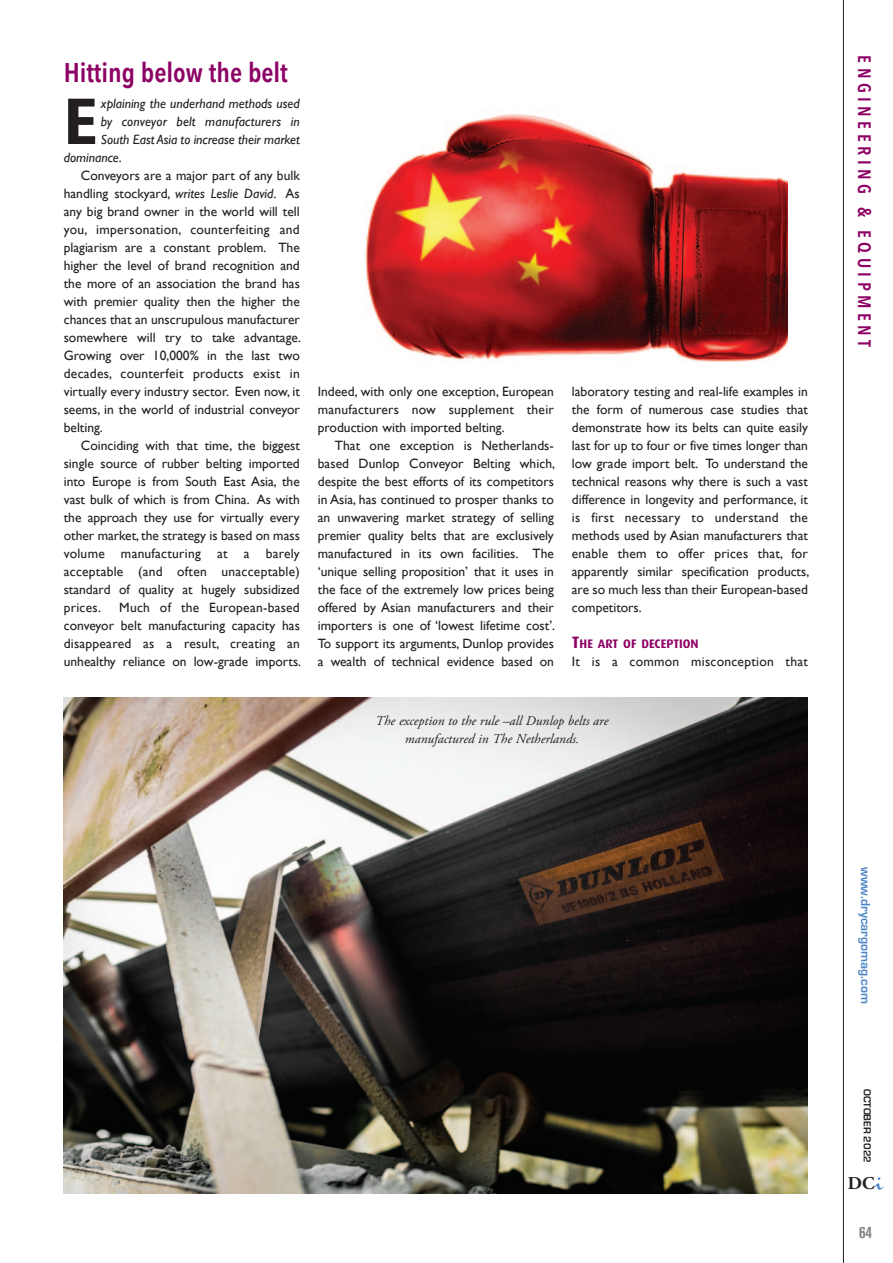
<style>
.page{position:relative;width:893px;height:1263px;background:#fff}
.page>*{position:absolute;margin:0;border:0;box-sizing:border-box;transform-origin:0 0}
.t1{font:700 condensed 66.3px "Gill Sans MT Std";color:#231f20}
.t2{font:600 27px "Avenir Next Condensed";color:#8d0164}
.t3{font:600 18px "Avenir Next Condensed";letter-spacing:.25em;color:#8d0164}
.t4{font:700 18px "Adobe Garamond";color:#231f20}
.t5{font:700 condensed 16.5px "Akzidenz Grotesk BE";color:#808285}
.t6{font:13.5px/18px "Gill Sans";color:#231f20;text-align:justify}
.t7{font:italic 13.5px "Gill Sans";color:#231f20}
.t8{font:italic 13.5px/18px "Adobe Garamond Pro";color:#231f20;text-align:center}
.t9{font:13.5px "Gill Sans";letter-spacing:.02em;color:#231f20}
.t10{font:700 13.5px "Eurostile";color:#4d87c6}
.t11{font:700 12.3px "Dax";color:#8d0164}
.t12{font:700 10.5px "Eurostile";color:#231f20}
.s1{font-style:normal}
.s2{font-style:italic}
.s3{font-size:16.5px}
.s4{font-family:"Zephyr";font-weight:400;color:#4d87c6}
</style>
<div class="page">
<hr style="left:843px;top:0;width:1px;height:1263px;background:#231f20">
<img style="left:365px;top:113px;width:422px;height:249px">
<img style="left:64px;top:697px;width:744px;height:496px">
<p class="t2" style="left:64px;top:55px;width:226px">Hitting below the belt</p>
<p class="t1" style="left:64px;top:82px;width:35px">E</p>
<p class="t7" style="left:101px;top:96px;width:200px">xplaining the underhand methods used</p>
<p class="t7" style="left:101px;top:114px;width:200px">by conveyor belt manufacturers in</p>
<p class="t7" style="left:101px;top:132px;width:200px">South East Asia to increase their market</p>
<p class="t7" style="left:64px;top:150px;width:59px">dominance<span class="s1">.</span></p>
<p class="t6" style="left:64px;top:166px;width:239px;text-indent:17px">Conveyors are a major part of any bulk handling stockyard, <span class="s2">writes Leslie David</span>. As any big brand owner in the world will tell you, impersonation, counterfeiting and plagiarism are a constant problem. The higher the level of brand recognition and the more of an association the brand has with premier quality then the higher the chances that an unscrupulous manufacturer somewhere will try to take advantage.<br>Growing over 10,000% in the last two decades, counterfeit products exist in virtually every industry sector. Even now, it seems, in the world of industrial conveyor belting.</p>
<p class="t6" style="left:64px;top:436px;width:238px;text-indent:17px">Coinciding with that time, the biggest single source of rubber belting imported into Europe is from South East Asia, the vast bulk of which is from China. As with the approach they use for virtually every other market, the strategy is based on mass volume manufacturing at a barely acceptable (and often unacceptable) standard of quality at hugely subsidized prices.</p>
<p class="t6" style="left:64px;top:598px;width:239px;text-indent:55px">Much of the European-based conveyor belt manufacturing capacity has disappeared as a result, creating an unhealthy reliance on low-grade imports.</p>
<p class="t6" style="left:318px;top:382px;width:238px">Indeed, with only one exception, European manufacturers now supplement their production with imported belting.</p>
<p class="t6" style="left:318px;top:436px;width:239px;text-indent:17px">That one exception is Netherlands&shy;based Dunlop Conveyor Belting which, despite the best efforts of its competitors in Asia, has continued to prosper thanks to an unwavering market strategy of selling premier quality belts that are exclusively manufactured in its own facilities. The ‘unique selling proposition’ that it uses in the face of the extremely low prices being offered by Asian manufacturers and their importers is one of ‘lowest lifetime cost’.<br>To support its arguments, Dunlop provides a wealth of technical evidence based on</p>
<p class="t6" style="left:572px;top:382px;width:239px">laboratory testing and real-life examples in the form of numerous case studies that demonstrate how its belts can quite easily last for up to four or five times longer than low grade import belt. To understand the technical reasons why there is such a vast difference in longevity and performance, it is first necessary to understand the methods used by Asian manufacturers that enable them to offer prices that, for apparently similar specification products, are so much less than their European-based competitors.</p>
<p class="t11" style="left:572px;top:638px;width:128px"><span class="s3">T</span>HE ART OF DECEPTION</p>
<p class="t9" style="left:572px;top:654px;width:238px">It is a common misconception that</p>
<p class="t8" style="left:376px;top:713px;width:234px">The exception to the rule –all Dunlop belts are manufactured in The Netherlands.</p>
<p class="t3" style="left:876px;top:55px;width:293px;rotate:90deg">ENGINEERING &amp; EQUIPMENT</p>
<p class="t10" style="left:872px;top:867px;width:138px;rotate:90deg">www.drycargomag.com</p>
<p class="t12" style="left:872px;top:1089px;width:75px;rotate:90deg">OCTOBER 2022</p>
<p class="t4" style="left:848px;top:1176px;width:37px">DC<span class="s4">i</span></p>
<p class="t5" style="left:859px;top:1226px;width:15px">64</p>
</div>
